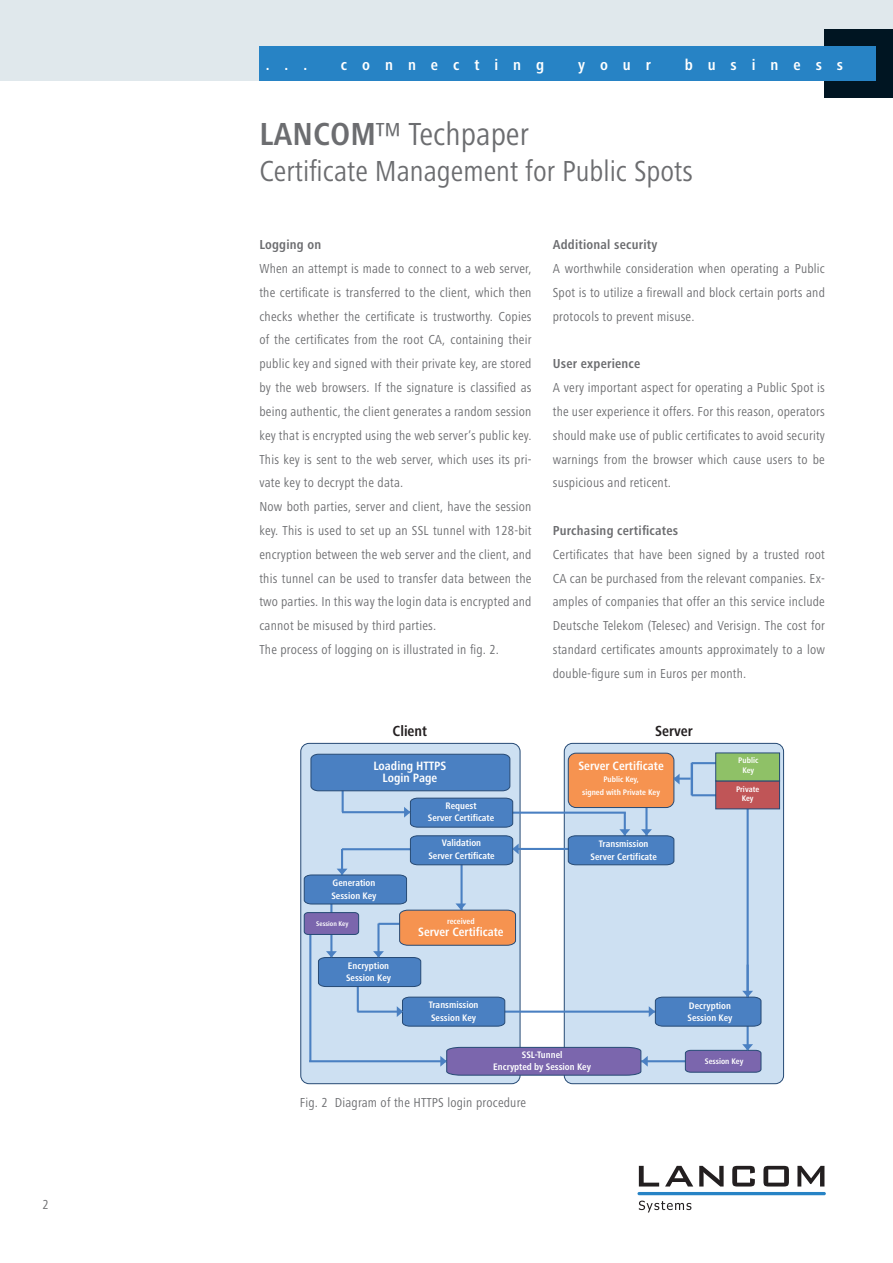
<style>
.page{position:relative;width:893px;height:1263px;background:#fff}
.page>*{position:absolute;margin:0;border:0;box-sizing:border-box;transform-origin:0 0}
.t1{font:condensed 33px "Frutiger Next LT";color:#6c6d70}
.t2{font:condensed 30px "Frutiger Next LT";color:#6c6d70}
.t3{font:700 condensed 15.75px "Frutiger Next LT";letter-spacing:.95em;color:#fff}
.t4{font:700 condensed 15.15px "Frutiger Next LT";color:#231f20}
.Body{font:condensed 13.5px/23.9px "Frutiger Next LT";letter-spacing:.015em;color:#6c6d70;text-align:justify}
.Body-2{font:700 condensed 13.5px "Frutiger Next LT";letter-spacing:.015em;color:#6c6d70}
.t5{font:700 condensed 12.45px/12.5px "Frutiger Next LT";color:#fff;text-align:center}
.t6{font:700 condensed 9.75px/12.5px "Frutiger Next LT";color:#fff;text-align:center}
.t7{font:700 condensed 8.4px/9.8px "Frutiger Next LT";color:#fff;text-align:center}
.t8{font:700 condensed 6.9px "Frutiger Next LT";color:#fff}
.s1{font-weight:700}
</style>
<div class="page">
<svg style="left:639px;top:1166px;width:20px;height:20px"></svg>
<svg style="left:665px;top:1166px;width:28px;height:20px"></svg>
<svg style="left:699px;top:1166px;width:25px;height:20px"></svg>
<svg style="left:732px;top:1166px;width:23px;height:20px"></svg>
<svg style="left:763px;top:1166px;width:26px;height:20px"></svg>
<svg style="left:797px;top:1166px;width:27px;height:20px"></svg>
<svg style="left:639px;top:1200px;width:52px;height:12px"></svg>
<hr style="left:637px;top:1192px;width:189px;height:3px;background:#2783c5;border-radius:2px">
<div style="left:0;top:0;width:893px;height:81px;background:#e0e8ec"></div>
<div style="left:825px;top:30px;width:68px;height:68px;background:#001522"></div>
<div style="left:259px;top:47px;width:617px;height:34px;background:#2783c5"></div>
<div style="left:301px;top:743px;width:219px;height:341px;background:#cde0f2;border-radius:8px"></div>
<div style="left:300px;top:743px;width:220px;height:341px;border:1px solid #264a75;border-radius:8px"></div>
<div style="left:564px;top:743px;width:220px;height:341px;background:#cde0f2;border-radius:8px"></div>
<div style="left:564px;top:743px;width:220px;height:341px;border:1px solid #264a75;border-radius:8px"></div>
<hr style="left:342px;top:789px;width:2px;height:23px;background:#4a80c2">
<hr style="left:342px;top:811px;width:73px;height:2px;background:#4a80c2">
<hr style="left:357px;top:984px;width:2px;height:28px;background:#4a80c2">
<hr style="left:357px;top:1010px;width:46px;height:3px;background:#4a80c2">
<hr style="left:309px;top:934px;width:2px;height:127px;background:#4a80c2">
<hr style="left:309px;top:1060px;width:140px;height:2px;background:#4a80c2">
<hr style="left:624px;top:813px;width:2px;height:27px;background:#4a80c2">
<hr style="left:511px;top:812px;width:115px;height:2px;background:#4a80c2">
<hr style="left:641px;top:1060px;width:47px;height:2px;background:#4a80c2">
<hr style="left:505px;top:1010px;width:167px;height:3px;background:#4a80c2">
<hr style="left:481px;top:848px;width:115px;height:2px;background:#4a80c2">
<hr style="left:645px;top:787px;width:3px;height:63px;background:#4a80c2">
<hr style="left:747px;top:804px;width:2px;height:194px;background:#4a80c2">
<hr style="left:747px;top:965px;width:2px;height:96px;background:#4a80c2">
<hr style="left:692px;top:794px;width:32px;height:2px;background:#4a80c2">
<hr style="left:692px;top:762px;width:32px;height:2px;background:#4a80c2">
<hr style="left:691px;top:763px;width:2px;height:32px;background:#4a80c2">
<hr style="left:658px;top:778px;width:33px;height:2px;background:#4a80c2">
<div style="left:716px;top:781px;width:64px;height:28px;background:#c05557"></div>
<div style="left:715px;top:780px;width:65px;height:29px;border:1px solid #264a75"></div>
<div style="left:716px;top:753px;width:64px;height:28px;background:#8fc167"></div>
<div style="left:715px;top:752px;width:65px;height:29px;border:1px solid #264a75"></div>
<svg style="left:310px;top:753px;width:201px;height:38px;background:#4c80bf"></svg>
<div style="left:568px;top:753px;width:106px;height:54px;background:#f69350;border-radius:8px"></div>
<div style="left:568px;top:753px;width:106px;height:55px;border:1px solid #264a75;border-radius:8px"></div>
<svg style="left:685px;top:1044px;width:77px;height:29px"></svg>
<svg style="left:568px;top:829px;width:107px;height:36px"></svg>
<svg style="left:649px;top:991px;width:113px;height:36px"></svg>
<svg style="left:404px;top:797px;width:109px;height:31px;background:#5283c0"></svg>
<svg style="left:397px;top:996px;width:108px;height:31px;background:#5183bf"></svg>
<svg style="left:440px;top:1047px;width:208px;height:29px;background:#7a6cae"></svg>
<svg style="left:304px;top:835px;width:215px;height:152px"></svg>
<svg style="left:673px;top:774px;width:7px;height:10px"></svg>
<p class="Body" style="left:43px;top:1193px;width:8px">2</p>
<p class="t3" style="left:266px;top:56px;width:43px">...</p>
<p class="t3" style="left:341px;top:56px;width:205px">connecting</p>
<p class="t3" style="left:578px;top:56px;width:74px">your</p>
<p class="t3" style="left:685px;top:56px;width:160px">business</p>
<p class="t1" style="left:259px;top:115px;width:271px"><span class="s1">LANCOM</span>™ Techpaper</p>
<p class="t2" style="left:259px;top:154px;width:435px">Certificate Management for Public Spots</p>
<p class="Body-2" style="left:259px;top:237px;width:63px">Logging on</p>
<p class="Body" style="left:259px;top:257px;width:274px">When an attempt is made to connect to a web server, the certificate is transferred to the client, which then checks whether the certificate is trustworthy. Copies of the certificates from the root CA, containing their public key and signed with their private key, are stored by the web browsers. If the signature is classified as being authentic, the client generates a random session key that is encrypted using the web server’s public key.<br>This key is sent to the web server, which uses its pri&shy;vate key to decrypt the data.</p>
<p class="Body" style="left:259px;top:495px;width:274px">Now both parties, server and client, have the session key. This is used to set up an SSL tunnel with 128-bit encryption between the web server and the client, and this tunnel can be used to transfer data between the two parties. In this way the login data is encrypted and cannot be misused by third parties.</p>
<p class="Body" style="left:259px;top:638px;width:241px">The process of logging on is illustrated in fig. 2.</p>
<p class="Body-2" style="left:553px;top:237px;width:106px">Additional security</p>
<p class="Body" style="left:553px;top:257px;width:274px">A worthwhile consideration when operating a Public Spot is to utilize a firewall and block certain ports and protocols to prevent misuse.</p>
<p class="Body-2" style="left:553px;top:356px;width:89px">User experience</p>
<p class="Body" style="left:553px;top:376px;width:274px">A very important aspect for operating a Public Spot is the user experience it offers. For this reason, operators should make use of public certificates to avoid security warnings from the browser which cause users to be suspicious and reticent.</p>
<p class="Body-2" style="left:553px;top:523px;width:127px">Purchasing certificates</p>
<p class="Body" style="left:553px;top:542px;width:274px">Certificates that have been signed by a trusted root CA can be purchased from the relevant companies. Ex&shy;amples of companies that offer an this service include Deutsche Telekom (Telesec) and Verisign. The cost for standard certificates amounts approximately to a low double-figure sum in Euros per month.</p>
<p class="t4" style="left:393px;top:722px;width:36px">Client</p>
<p class="t4" style="left:655px;top:722px;width:39px">Server</p>
<p class="t5" style="left:373px;top:759px;width:74px">Loading HTTPS<br>Login Page</p>
<p class="t5" style="left:578px;top:759px;width:87px">Server Certificate</p>
<p class="t7" style="left:582px;top:773px;width:79px;line-height:12.5px">Public Key,<br>signed with Private Key</p>
<p class="t6" style="left:331px;top:877px;width:47px;text-align:left">Generation<br>Session Key</p>
<p class="t8" style="left:316px;top:919px;width:34px">Session Key</p>
<p class="t6" style="left:346px;top:959px;width:47px;text-align:left">Encryption<br>Session Key</p>
<p class="t6" style="left:428px;top:799px;width:68px">Request<br>Server Certificate</p>
<p class="t6" style="left:428px;top:837px;width:68px">Validation<br>Server Certificate</p>
<p class="t7" style="left:447px;top:916px;width:29px">received</p>
<p class="t5" style="left:418px;top:926px;width:87px">Server Certificate</p>
<p class="t6" style="left:590px;top:838px;width:68px">Transmission<br>Server Certificate</p>
<p class="t7" style="left:738px;top:755px;width:22px">Public<br>Key</p>
<p class="t7" style="left:736px;top:784px;width:25px">Private<br>Key</p>
<p class="t6" style="left:429px;top:999px;width:51px;text-align:left">Transmission<br>Session Key</p>
<p class="t6" style="left:493px;top:1048px;width:99px">SSL-Tunnel<br>Encrypted by Session Key</p>
<p class="Body" style="left:300px;top:1090px;width:228px">Fig. 2 Diagram of the HTTPS login procedure</p>
<p class="t6" style="left:687px;top:999px;width:47px;text-align:left">Decryption<br>Session Key</p>
<p class="t7" style="left:705px;top:1056px;width:40px">Session Key</p>
</div>
